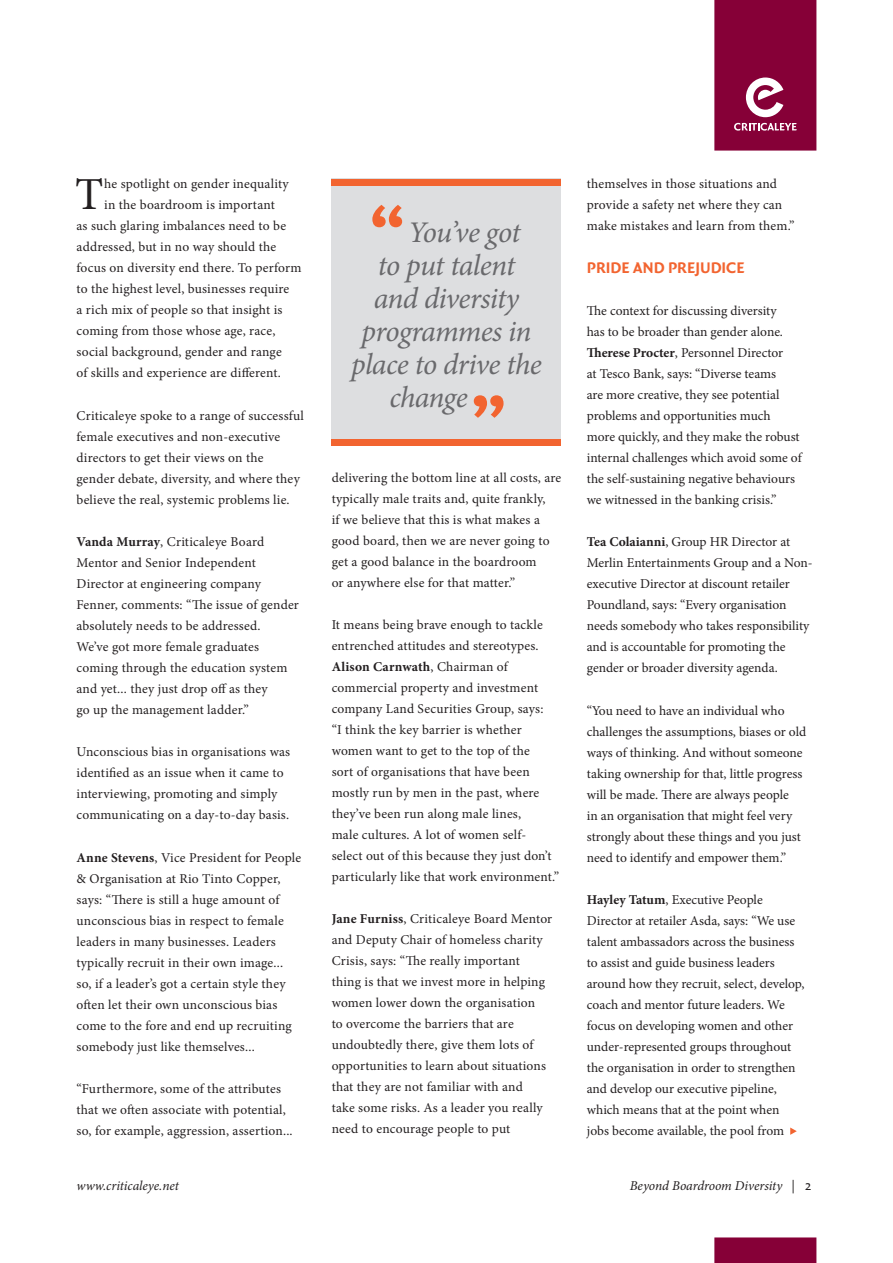
<style>
.page{position:relative;width:893px;height:1263px;background:#fff}
.page>*{position:absolute;margin:0;border:0;box-sizing:border-box;transform-origin:0 0}
.MAIN_TEXT{font:45.75px "Minion Pro";color:#231f20}
.t1{font:italic 30px "Minion Pro";letter-spacing:-.025em;color:#69696c}
.MAIN_TEXT-2{font:700 16.5px "Quadraat Sans";color:#f26430}
.MAIN_TEXT-3{font:13.5px/21px "Minion Pro";letter-spacing:.005em;color:#231f20}
.t2{font:italic 13.5px "Minion Pro";letter-spacing:-.005em;color:#231f20}
.t3{font:13.5px "Quadraat Sans Caps";color:#231f20}
.s1{font-weight:700}
</style>
<div class="page">
<svg style="left:714px;top:0;width:102px;height:151px;background:#8f1446"></svg>
<div style="left:714px;top:1237px;width:102px;height:26px;background:#860037"></div>
<svg style="left:790px;top:1127px;width:7px;height:8px"></svg>
<div style="left:332px;top:179px;width:229px;height:263px;background:#dddee0"></div>
<div style="left:332px;top:179px;width:229px;height:6px;background:#f26430"></div>
<svg style="left:372px;top:205px;width:30px;height:22px"></svg>
<svg style="left:474px;top:395px;width:30px;height:23px"></svg>
<div style="left:332px;top:439px;width:229px;height:6px;background:#f26430"></div>
<p class="MAIN_TEXT" style="left:75px;top:164px;width:30px">T</p>
<p class="MAIN_TEXT-3" style="left:104px;top:174px;width:186px">he spotlight on gender inequality</p>
<p class="MAIN_TEXT-3" style="left:104px;top:195px;width:172px">in the boardroom is important</p>
<p class="MAIN_TEXT-3" style="left:77px;top:216px;width:211px">as such glaring imbalances need to be</p>
<p class="MAIN_TEXT-3" style="left:77px;top:237px;width:201px">addressed, but in no way should the</p>
<p class="MAIN_TEXT-3" style="left:77px;top:258px;width:226px">focus on diversity end there. To perform</p>
<p class="MAIN_TEXT-3" style="left:77px;top:279px;width:214px">to the highest level, businesses require</p>
<p class="MAIN_TEXT-3" style="left:77px;top:300px;width:207px">a rich mix of people so that insight is</p>
<p class="MAIN_TEXT-3" style="left:77px;top:321px;width:200px">coming from those whose age, race,</p>
<p class="MAIN_TEXT-3" style="left:77px;top:342px;width:207px">social background, gender and range</p>
<p class="MAIN_TEXT-3" style="left:77px;top:363px;width:206px">of skills and experience are different.</p>
<p class="MAIN_TEXT-3" style="left:77px;top:405px;width:229px">Criticaleye spoke to a range of successful female executives and non-executive directors to get their views on the gender debate, diversity, and where they believe the real, systemic problems lie.</p>
<p class="MAIN_TEXT-3" style="left:77px;top:531px;width:224px"><span class="s1">Vanda Murray</span>, Criticaleye Board Mentor and Senior Independent Director at engineering company Fenner, comments: “The issue of gender absolutely needs to be addressed.<br>We’ve got more female graduates coming through the education system and yet... they just drop off as they<br>go up the management ladder.”</p>
<p class="MAIN_TEXT-3" style="left:77px;top:741px;width:215px">Unconscious bias in organisations was identified as an issue when it came to interviewing, promoting and simply communicating on a day-to-day basis.</p>
<p class="MAIN_TEXT-3" style="left:77px;top:847px;width:226px"><span class="s1">Anne Stevens</span>, Vice President for People &amp; Organisation at Rio Tinto Copper, says: “There is still a huge amount of unconscious bias in respect to female leaders in many businesses. Leaders typically recruit in their own image... so, if a leader’s got a certain style they often let their own unconscious bias come to the fore and end up recruiting somebody just like themselves...</p>
<p class="MAIN_TEXT-3" style="left:77px;top:1078px;width:218px">“Furthermore, some of the attributes that we often associate with potential, so, for example, aggression, assertion...</p>
<p class="t1" style="left:408px;top:212px;width:114px">You’ve got</p>
<p class="t1" style="left:378px;top:245px;width:139px">to put talent</p>
<p class="t1" style="left:374px;top:278px;width:147px">and diversity</p>
<p class="t1" style="left:362px;top:311px;width:171px">programmes in</p>
<p class="t1" style="left:351px;top:344px;width:192px">place to drive the</p>
<p class="t1" style="left:389px;top:377px;width:80px">change</p>
<p class="MAIN_TEXT-3" style="left:332px;top:467px;width:231px">delivering the bottom line at all costs, are typically male traits and, quite frankly,<br>if we believe that this is what makes a good board, then we are never going to get a good balance in the boardroom<br>or anywhere else for that matter.”</p>
<p class="MAIN_TEXT-3" style="left:332px;top:614px;width:229px">It means being brave enough to tackle entrenched attitudes and stereotypes.<br><span class="s1">Alison Carnwath</span>, Chairman of commercial property and investment company Land Securities Group, says:<br>“I think the key barrier is whether women want to get to the top of the<br>sort of organisations that have been mostly run by men in the past, where they’ve been run along male lines,<br>male cultures. A lot of women self&shy;select out of this because they just don’t particularly like that work environment.”</p>
<p class="MAIN_TEXT-3" style="left:332px;top:909px;width:222px"><span class="s1">Jane Furniss</span>, Criticaleye Board Mentor and Deputy Chair of homeless charity Crisis, says: “The really important thing is that we invest more in helping women lower down the organisation<br>to overcome the barriers that are undoubtedly there, give them lots of opportunities to learn about situations that they are not familiar with and<br>take some risks. As a leader you really need to encourage people to put</p>
<p class="MAIN_TEXT-3" style="left:587px;top:174px;width:209px">themselves in those situations and provide a safety net where they can make mistakes and learn from them.”</p>
<p class="MAIN_TEXT-2" style="left:587px;top:258px;width:159px">PRIDE AND PREJUDICE</p>
<p class="MAIN_TEXT-3" style="left:587px;top:300px;width:216px">The context for discussing diversity<br>has to be broader than gender alone.<br><span class="s1">Therese Procter</span>, Personnel Director<br>at Tesco Bank, says: “Diverse teams<br>are more creative, they see potential problems and opportunities much more quickly, and they make the robust internal challenges which avoid some of the self-sustaining negative behaviours we witnessed in the banking crisis.”</p>
<p class="MAIN_TEXT-3" style="left:587px;top:531px;width:227px"><span class="s1">Tea Colaianni</span>, Group HR Director at Merlin Entertainments Group and a Non&shy;executive Director at discount retailer Poundland, says: “Every organisation needs somebody who takes responsibility and is accountable for promoting the gender or broader diversity agenda.</p>
<p class="MAIN_TEXT-3" style="left:587px;top:700px;width:221px">“You need to have an individual who challenges the assumptions, biases or old ways of thinking. And without someone taking ownership for that, little progress will be made. There are always people<br>in an organisation that might feel very strongly about these things and you just need to identify and empower them.”</p>
<p class="MAIN_TEXT-3" style="left:587px;top:889px;width:219px"><span class="s1">Hayley Tatum</span>, Executive People Director at retailer Asda, says: “We use talent ambassadors across the business to assist and guide business leaders around how they recruit, select, develop, coach and mentor future leaders. We focus on developing women and other under-represented groups throughout the organisation in order to strengthen and develop our executive pipeline, which means that at the point when jobs become available, the pool from</p>
<p class="t2" style="left:77px;top:1176px;width:104px">www.criticaleye.net</p>
<p class="t2" style="left:630px;top:1176px;width:167px">Beyond Boardroom Diversity |</p>
<p class="t3" style="left:805px;top:1178px;width:8px">2</p>
</div>
